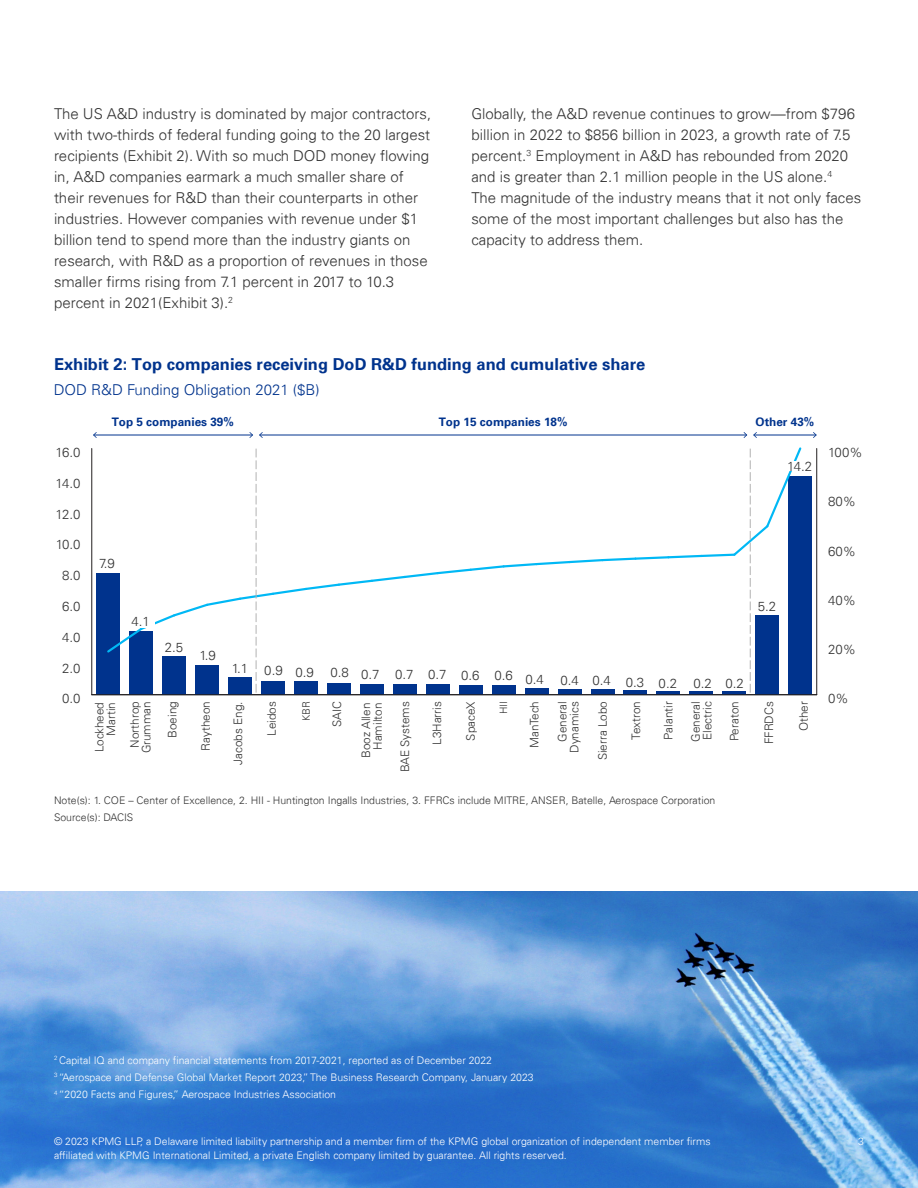
<style>
.page{position:relative;width:918px;height:1188px;background:#fff}
.page>*{position:absolute;margin:0;border:0;box-sizing:border-box;transform-origin:0 0}
.t1{font:700 16.5px "Univers";color:#00338d}
.t2{font:300 15px/21px "Univers 45";color:#333}
.t3{font:300 15px "Univers 45";color:#00338d}
.t4{font:300 13.2px "Univers 45";letter-spacing:-.05em;color:#333}
.t5{font:300 11.7px/11.7px "Univers 45";color:#333;text-align:right}
.t6{font:700 11.7px "Univers";color:#00338d}
.t7{font:300 10.5px/17.1px "Univers 45";color:#fff}
.t8{font:300 10.5px/17.1px "Univers 45";color:#333}
.t9{font:300 10.35px "Univers 45";color:#333}
</style>
<div class="page">
<img style="left:0;top:891px;width:918px;height:297px">
<hr style="left:91px;top:448px;width:1px;height:247px;background:#231f20">
<div style="left:789px;top:476px;width:23px;height:219px;background:#00338d"></div>
<div style="left:97px;top:573px;width:23px;height:122px;background:#00338d"></div>
<hr style="left:92px;top:694px;width:725px;height:1px;background:#231f20">
<hr style="left:816px;top:448px;width:1px;height:247px;background:#231f20">
<svg style="left:107px;top:447px;width:695px;height:247px"></svg>
<hr style="left:94px;top:435px;width:158px;height:1px;background:#00338d">
<svg style="left:93px;top:432px;width:4px;height:6px"></svg>
<svg style="left:249px;top:432px;width:4px;height:6px"></svg>
<hr style="left:260px;top:435px;width:487px;height:1px;background:#00338d">
<svg style="left:259px;top:432px;width:4px;height:6px"></svg>
<svg style="left:744px;top:432px;width:3px;height:6px"></svg>
<hr style="left:754px;top:435px;width:62px;height:1px;background:#00338d">
<svg style="left:753px;top:432px;width:4px;height:6px"></svg>
<svg style="left:813px;top:432px;width:4px;height:6px"></svg>
<div style="left:132px;top:618px;width:23px;height:10px;background:#fff"></div>
<div style="left:784px;top:461px;width:21px;height:10px;background:#fff"></div>
<p class="t2" style="left:54px;top:103px;width:379px">The US A&amp;D industry is dominated by major contractors, with two-thirds of federal funding going to the 20 largest recipients (Exhibit 2). With so much DOD money flowing in, A&amp;D companies earmark a much smaller share of their revenues for R&amp;D than their counterparts in other industries. However companies with revenue under $1 billion tend to spend more than the industry giants on research, with R&amp;D as a proportion of revenues in those smaller firms rising from 7.1 percent in 2017 to 10.3 percent in 2021(Exhibit 3).<sup>2</sup></p>
<p class="t2" style="left:471px;top:103px;width:391px">Globally, the A&amp;D revenue continues to grow—from $796 billion in 2022 to $856 billion in 2023, a growth rate of 7.5 percent.<sup>3</sup> Employment in A&amp;D has rebounded from 2020 and is greater than 2.1 million people in the US alone.<sup>4<br></sup>The magnitude of the industry means that it not only faces some of the most important challenges but also has the capacity to address them.</p>
<p class="t1" style="left:54px;top:354px;width:593px">Exhibit 2: Top companies receiving DoD R&amp;D funding and cumulative share</p>
<p class="t3" style="left:54px;top:381px;width:267px">DOD R&amp;D Funding Obligation 2021 ($B)</p>
<p class="t4" style="left:55px;top:445px;width:27px">16.0</p>
<p class="t4" style="left:55px;top:475px;width:27px">14.0</p>
<p class="t4" style="left:55px;top:506px;width:27px">12.0</p>
<p class="t4" style="left:56px;top:537px;width:26px">10.0</p>
<p class="t4" style="left:62px;top:568px;width:20px">8.0</p>
<p class="t4" style="left:62px;top:598px;width:20px">6.0</p>
<p class="t4" style="left:62px;top:629px;width:20px">4.0</p>
<p class="t4" style="left:62px;top:660px;width:20px">2.0</p>
<p class="t4" style="left:62px;top:691px;width:20px">0.0</p>
<p class="t6" style="left:112px;top:415px;width:124px">Top 5 companies 39%</p>
<p class="t6" style="left:439px;top:415px;width:130px">Top 15 companies 18%</p>
<p class="t6" style="left:756px;top:415px;width:60px">Other 43%</p>
<p class="t4" style="left:787px;top:458px;width:27px">14.2</p>
<p class="t4" style="left:99px;top:555px;width:17px">7.9</p>
<p class="t5" style="left:94px;top:752px;width:52px;rotate:-90deg">Lockheed<br>Martin</p>
<p class="t4" style="left:131px;top:613px;width:20px">4.1</p>
<p class="t4" style="left:165px;top:639px;width:20px">2.5</p>
<p class="t4" style="left:199px;top:647px;width:18px">1.9</p>
<p class="t4" style="left:758px;top:598px;width:20px">5.2</p>
<p class="t4" style="left:232px;top:664px;width:118px">1.1 0.9 0.9 0.8</p>
<p class="t4" style="left:395px;top:666px;width:53px">0.7 0.7</p>
<p class="t4" style="left:361px;top:666px;width:20px">0.7</p>
<p class="t4" style="left:461px;top:668px;width:53px">0.6 0.6</p>
<p class="t4" style="left:526px;top:671px;width:20px">0.4</p>
<p class="t4" style="left:561px;top:675px;width:185px">0.4 0.4 0.3 0.2 0.2 0.2</p>
<p class="t5" style="left:129px;top:753px;width:53px;text-align:center;rotate:-90deg">Northrop<br>Grumman</p>
<p class="t5" style="left:166px;top:738px;width:38px;rotate:-90deg">Boeing</p>
<p class="t5" style="left:200px;top:751px;width:51px;rotate:-90deg">Raytheon</p>
<p class="t5" style="left:232px;top:765px;width:65px;rotate:-90deg">Jacobs Eng.</p>
<p class="t5" style="left:266px;top:736px;width:36px;rotate:-90deg">Leidos</p>
<p class="t9" style="left:300px;top:721px;width:22px;rotate:-90deg">KBR</p>
<p class="t5" style="left:331px;top:727px;width:27px;rotate:-90deg">SAIC</p>
<p class="t5" style="left:360px;top:758px;width:57px;rotate:-90deg">Booz Allen<br>Hamilton</p>
<p class="t5" style="left:399px;top:772px;width:73px;rotate:-90deg">BAE Systems</p>
<p class="t5" style="left:431px;top:745px;width:45px;rotate:-90deg">L3Harris</p>
<p class="t5" style="left:465px;top:741px;width:41px;rotate:-90deg">SpaceX</p>
<p class="t5" style="left:529px;top:748px;width:49px;rotate:-90deg">ManTech</p>
<p class="t5" style="left:630px;top:740px;width:40px;rotate:-90deg">Textron</p>
<p class="t5" style="left:568px;top:753px;width:53px;rotate:-90deg">Dynamics</p>
<p class="t5" style="left:597px;top:760px;width:61px;rotate:-90deg">Sierra Lobo</p>
<p class="t5" style="left:798px;top:731px;width:32px;rotate:-90deg">Other</p>
<p class="t9" style="left:497px;top:714px;width:15px;rotate:-90deg">HII</p>
<p class="t5" style="left:557px;top:742px;width:42px;rotate:-90deg">General</p>
<p class="t5" style="left:663px;top:740px;width:40px;rotate:-90deg">Palantir</p>
<p class="t5" style="left:690px;top:742px;width:42px;text-align:left;rotate:-90deg">General<br>Electric</p>
<p class="t5" style="left:729px;top:741px;width:41px;rotate:-90deg">Peraton</p>
<p class="t5" style="left:763px;top:744px;width:45px;rotate:-90deg">FFRDCs</p>
<p class="t8" style="left:54px;top:791px;width:663px">Note(s): 1. COE – Center of Excellence, 2. HII - Huntington Ingalls Industries, 3. FFRCs include MITRE, ANSER, Batelle, Aerospace Corporation<br>Source(s): DACIS</p>
<p class="t4" style="left:828px;top:445px;width:36px">100%</p>
<p class="t4" style="left:828px;top:494px;width:29px">80%</p>
<p class="t4" style="left:828px;top:543px;width:29px">60%</p>
<p class="t4" style="left:828px;top:592px;width:29px">40%</p>
<p class="t4" style="left:828px;top:641px;width:29px">20%</p>
<p class="t4" style="left:828px;top:691px;width:22px">0%</p>
<p class="t7" style="left:54px;top:1052px;width:481px"><sup>2</sup> Capital IQ and company financial statements from 2017-2021, reported as of December 2022<br><sup>3</sup> “Aerospace and Defense Global Market Report 2023,” The Business Research Company, January 2023<br><sup>4</sup> “2020 Facts and Figures,” Aerospace Industries Association</p>
<p class="t7" style="left:54px;top:1133px;width:658px">© 2023 KPMG LLP, a Delaware limited liability partnership and a member firm of the KPMG global organization of independent member firms</p>
<p class="t7" style="left:858px;top:1133px;width:7px">3</p>
<p class="t7" style="left:54px;top:1147px;width:514px">affiliated with KPMG International Limited, a private English company limited by guarantee. All rights reserved.</p>
</div>
